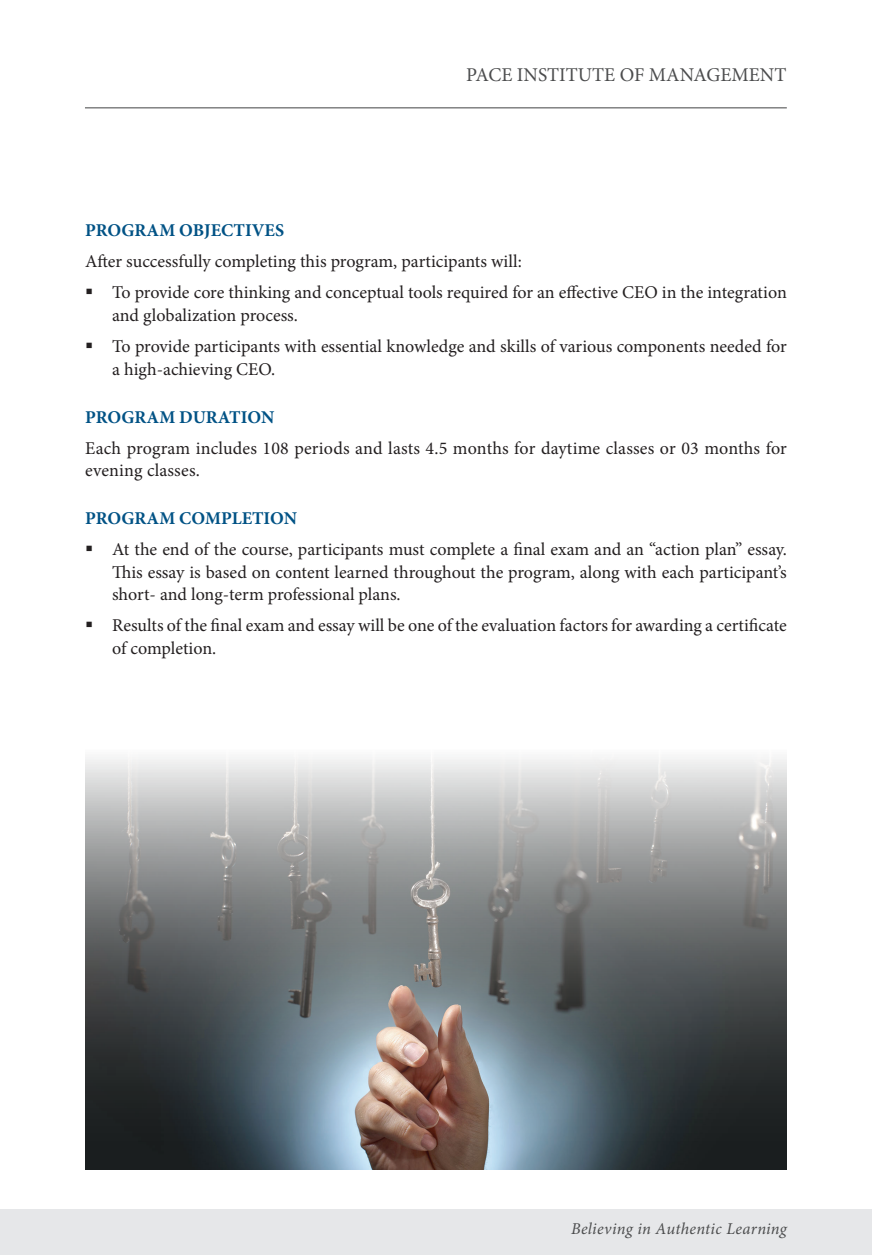
<style>
.page{position:relative;width:872px;height:1255px;background:#fff}
.page>*{position:absolute;margin:0;border:0;box-sizing:border-box;transform-origin:0 0}
.t1{font:19.5px "Minion Pro";color:#4b4c4d}
.t2{font:18px/22.5px "Minion Pro";color:#231f20}
.t3{font:700 18px "Minion Pro";color:#005285}
.t4{font:italic 16.5px "Minion Pro";letter-spacing:.015em;color:#4b4c4d}
</style>
<div class="page">
<hr style="left:85px;top:107px;width:702px;height:1px;background:#4b4c4d">
<img style="left:85px;top:757px;width:702px;height:412px">
<div style="left:0;top:1209px;width:872px;height:45px;background:#e6e7e9"></div>
<p class="t1" style="left:466px;top:62px;width:322px">PACE INSTITUTE OF MANAGEMENT</p>
<p class="t3" style="left:85px;top:218px;width:201px">PROGRAM OBJECTIVES</p>
<p class="t2" style="left:85px;top:250px;width:438px">After successfully completing this program, participants will:</p>
<p class="t2" style="left:112px;top:281px;width:676px;text-indent:-27px">▪ To provide core thinking and conceptual tools required for an effective CEO in the integration and globalization process.</p>
<p class="t2" style="left:112px;top:335px;width:676px;text-indent:-27px">▪ To provide participants with essential knowledge and skills of various components needed for a high-achieving CEO.</p>
<p class="t3" style="left:85px;top:404px;width:191px">PROGRAM DURATION</p>
<p class="t2" style="left:85px;top:436px;width:703px">Each program includes 108 periods and lasts 4.5 months for daytime classes or 03 months for evening classes.</p>
<p class="t3" style="left:85px;top:505px;width:213px">PROGRAM COMPLETION</p>
<p class="t2" style="left:112px;top:538px;width:676px;text-align:justify;text-indent:-27px">▪ At the end of the course, participants must complete a final exam and an “action plan” essay.<br>This essay is based on content learned throughout the program, along with each participant’s short- and long-term professional plans.</p>
<p class="t2" style="left:112px;top:614px;width:676px;text-indent:-27px">▪ Results of the final exam and essay will be one of the evaluation factors for awarding a certificate of completion.</p>
<p class="t4" style="left:571px;top:1217px;width:217px">Believing in Authentic Learning</p>
</div>
